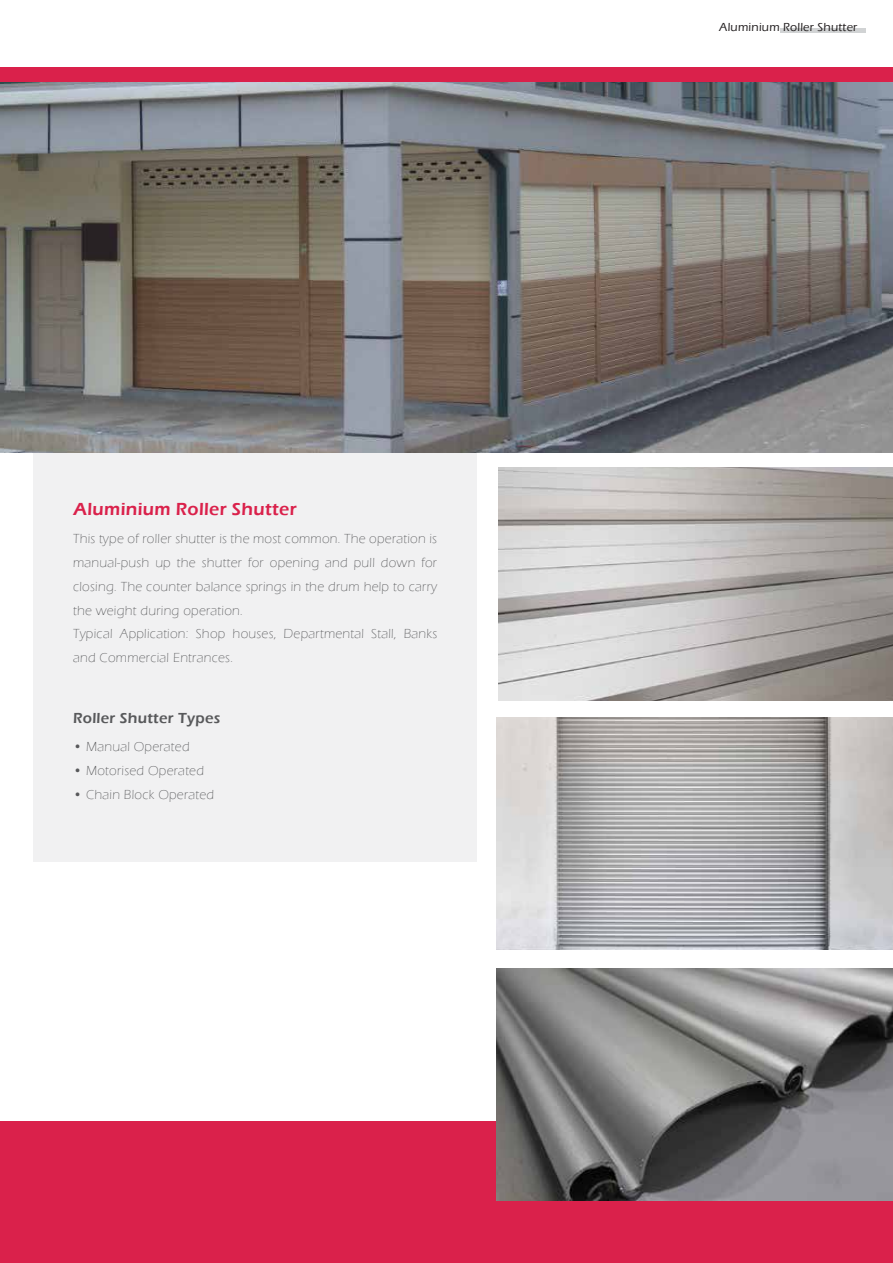
<style>
.page{position:relative;width:893px;height:1263px;background:#fff}
.page>*{position:absolute;margin:0;border:0;box-sizing:border-box;transform-origin:0 0}
.t1{font:600 18px "Eras ITC";letter-spacing:.02em;color:#da214b}
.t2{font:600 15px "Eras ITC";letter-spacing:.02em;color:#58595b}
.t3{font:300 13.5px/23.7px "Eras ITC";letter-spacing:.02em;color:#58595b}
.t4{font:500 12px "Eras ITC";letter-spacing:.02em;color:#231f20}
</style>
<div class="page">
<div style="left:33px;top:434px;width:444px;height:428px;background:#f1f1f2"></div>
<div style="left:0;top:1121px;width:893px;height:142px;background:#da214b"></div>
<hr style="left:780px;top:29px;width:86px;height:4px;background:#d1d3d4">
<img style="left:0;top:82px;width:893px;height:371px">
<img style="left:496px;top:968px;width:397px;height:232px">
<img style="left:496px;top:717px;width:397px;height:233px">
<img style="left:498px;top:468px;width:395px;height:232px">
<div style="left:0;top:68px;width:893px;height:14px;background:#da214b"></div>
<h1 class="t1" style="left:74px;top:498px;width:225px">Aluminium Roller Shutter</h1>
<p class="t3" style="left:73px;top:527px;width:366px">This type of roller shutter is the most common. The operation is manual-push up the shutter for opening and pull down for closing. The counter balance springs in the drum help to carry the weight during operation.<br>Typical Application: Shop houses, Departmental Stall, Banks and Commercial Entrances.</p>
<p class="t2" style="left:73px;top:709px;width:149px">Roller Shutter Types</p>
<p class="t3" style="left:73px;top:735px;width:118px">• Manual Operated</p>
<p class="t3" style="left:73px;top:759px;width:132px">• Motorised Operated</p>
<p class="t3" style="left:73px;top:783px;width:143px">• Chain Block Operated</p>
<p class="t4" style="left:719px;top:20px;width:140px">Aluminium Roller Shutter</p>
</div>
